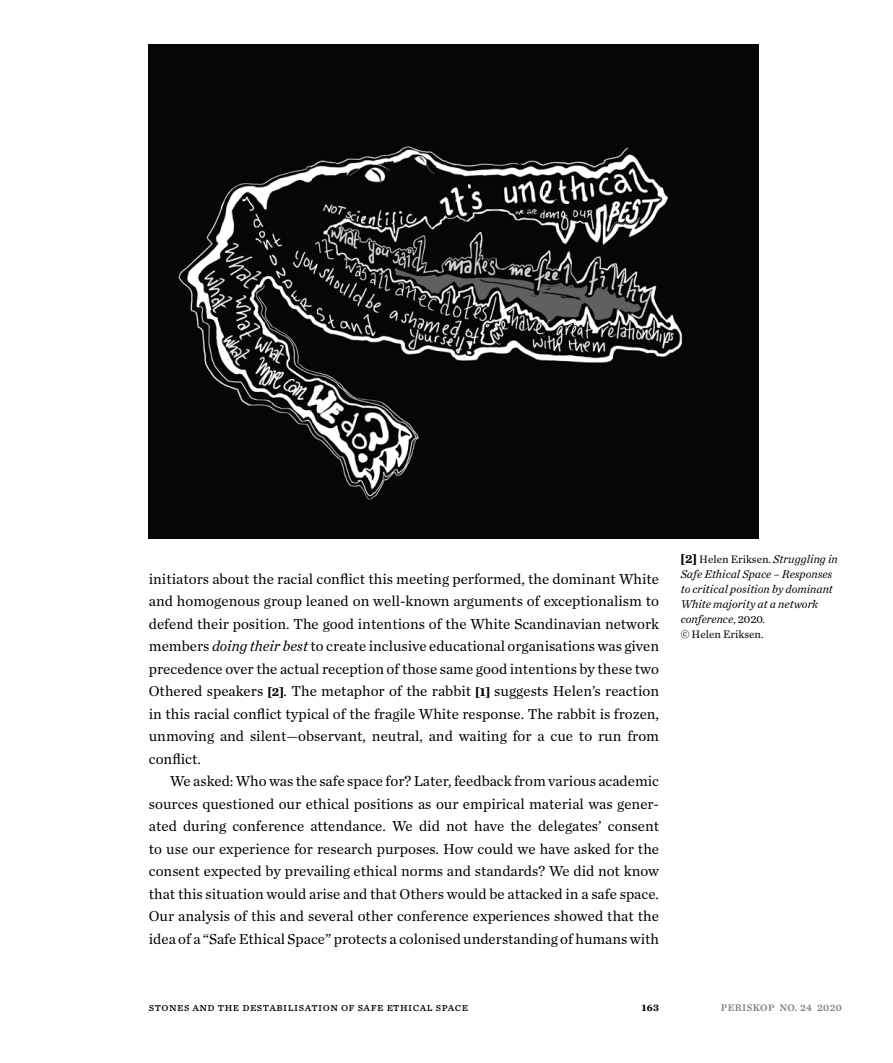
<style>
.page{position:relative;width:893px;height:1063px;background:#fff}
.page>*{position:absolute;margin:0;border:0;box-sizing:border-box;transform-origin:0 0}
.t1{font:15px/22.5px "Chronicle Text G1";color:#000;text-align:justify}
.t2{font:italic 11.7px/15px "Chronicle Text G1";color:#000}
.t3{font:11.7px "Chronicle Text G3";letter-spacing:.04em;color:#000}
.t4{font:11.25px "Chronicle Text G1";color:#000}
.t5{font:10.05px "Chronicle Text G3 Semi";letter-spacing:.04em;color:#808285}
.t6{font:700 10.05px "Chronicle Text G1";color:#000}
.s1{font-style:italic}
.s2{font-family:"Chronicle Text G4";font-weight:700;font-size:12.45px}
.s3{font-style:italic;font-size:11.7px}
.s4{font-style:normal;font-size:11.25px}
</style>
<div class="page">
<img style="left:149px;top:44px;width:609px;height:495px">
<p class="t1" style="left:149px;top:567px;width:512px">initiators about the racial conflict this meeting performed, the dominant White and homogenous group leaned on well-known arguments of exceptionalism to defend their position. The good intentions of the White Scandinavian network members <span class="s1">doing their best</span> to create inclusive educational organisations was given precedence over the actual reception of those same good intentions by these two Othered speakers <span class="s2">[2]</span>. The metaphor of the rabbit <span class="s2">[1]</span> suggests Helen’s reaction in this racial conflict typical of the fragile White response. The rabbit is frozen, unmoving and silent—observant, neutral, and waiting for a cue to run from conflict.</p>
<p class="t1" style="left:149px;top:769px;width:512px;text-indent:21px">We asked: Who was the safe space for? Later, feedback from various academic sources questioned our ethical positions as our empirical material was gener&shy;ated during conference attendance. We did not have the delegates’ consent to use our experience for research purposes. How could we have asked for the consent expected by prevailing ethical norms and standards? We did not know that this situation would arise and that Others would be attacked in a safe space.<br>Our analysis of this and several other conference experiences showed that the idea of a “Safe Ethical Space” protects a colonised understanding of humans with</p>
<p class="t4" style="left:681px;top:550px;width:159px"><span class="s2">[2]</span> Helen Eriksen. <span class="s3">Struggling in</span></p>
<p class="t2" style="left:681px;top:566px;width:154px">Safe Ethical Space – Responses to critical position by dominant<br>White majority at a network conference<span class="s4">, 2020.</span></p>
<p class="t4" style="left:681px;top:625px;width:84px">© Helen Eriksen.</p>
<p class="t3" style="left:149px;top:999px;width:321px">Stones and THE Destabilisation of Safe Ethical Space</p>
<p class="t6" style="left:642px;top:1000px;width:19px">163</p>
<p class="t5" style="left:721px;top:1000px;width:123px">PERISKOP NO. 24 2020</p>
</div>
